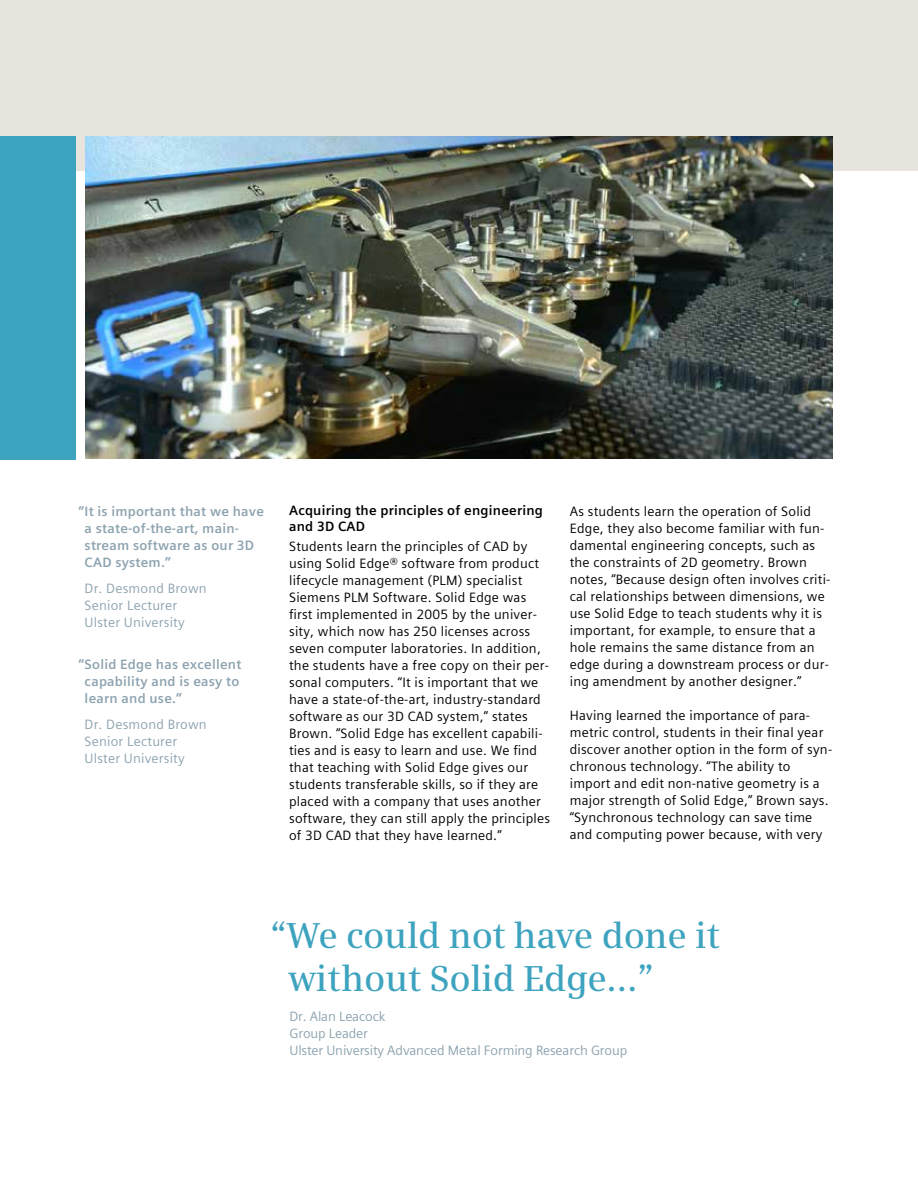
<style>
.page{position:relative;width:918px;height:1188px;background:#fff}
.page>*{position:absolute;margin:0;border:0;box-sizing:border-box;transform-origin:0 0}
.t1{font:600 36px/43.2px "Siemens Serif";letter-spacing:-.01em;color:#3da3bf}
.t2{font:13.5px/17px "Siemens Sans Global";letter-spacing:.015em;color:#000}
.t3{font:700 13.5px/17px "Siemens Sans Global";letter-spacing:.015em;color:#8da3b0}
.t4{font:13.5px/17px "Siemens Sans Global";letter-spacing:.015em;color:#8da3b0}
.t5{font:13.5px/17px "Siemens Sans Global";letter-spacing:-.01em;color:#8da3b0}
.t6{font:700 13.5px/16.2px "Siemens Sans Global";letter-spacing:.015em;color:#000}
</style>
<div class="page">
<div style="left:0;top:0;width:918px;height:170px;background:#e6e4dd"></div>
<img style="left:85px;top:136px;width:748px;height:323px">
<div style="left:0;top:136px;width:75px;height:323px;background:#3da3bf"></div>
<p class="t3" style="left:85px;top:503px;width:181px;text-indent:-6px">“It is important that we have a state-of-the-art, main&shy;stream software as our 3D<br>CAD system.”</p>
<p class="t4" style="left:85px;top:580px;width:124px">Dr. Desmond Brown<br>Senior Lecturer<br>Ulster University</p>
<p class="t3" style="left:85px;top:656px;width:158px;text-indent:-6px">“Solid Edge has excellent capability and is easy to learn and use.”</p>
<p class="t4" style="left:85px;top:716px;width:124px">Dr. Desmond Brown<br>Senior Lecturer<br>Ulster University</p>
<p class="t6" style="left:289px;top:503px;width:255px">Acquiring the principles of engineering and 3D CAD</p>
<p class="t2" style="left:289px;top:538px;width:263px">Students learn the principles of CAD by using Solid Edge® software from product lifecycle management (PLM) specialist Siemens PLM Software. Solid Edge was first implemented in 2005 by the univer&shy;sity, which now has 250 licenses across seven computer laboratories. In addition, the students have a free copy on their per&shy;sonal computers. “It is important that we have a state-of-the-art, industry-standard software as our 3D CAD system,” states Brown. “Solid Edge has excellent capabili&shy;ties and is easy to learn and use. We find that teaching with Solid Edge gives our students transferable skills, so if they are placed with a company that uses another software, they can still apply the principles of 3D CAD that they have learned.”</p>
<p class="t2" style="left:570px;top:503px;width:262px">As students learn the operation of Solid Edge, they also become familiar with fun&shy;damental engineering concepts, such as the constraints of 2D geometry. Brown notes, “Because design often involves criti&shy;cal relationships between dimensions, we use Solid Edge to teach students why it is important, for example, to ensure that a hole remains the same distance from an edge during a downstream process or dur&shy;ing amendment by another designer.”</p>
<p class="t2" style="left:570px;top:707px;width:264px">Having learned the importance of para&shy;metric control, students in their final year discover another option in the form of syn&shy;chronous technology. “The ability to import and edit non-native geometry is a major strength of Solid Edge,” Brown says. “Synchronous technology can save time and computing power because, with very</p>
<h1 class="t1" style="left:288px;top:913px;width:433px;text-indent:-18px">“We could not have done it without Solid Edge…”</h1>
<p class="t5" style="left:290px;top:1008px;width:339px">Dr. Alan Leacock<br>Group Leader<br>Ulster University Advanced Metal Forming Research Group</p>
</div>
